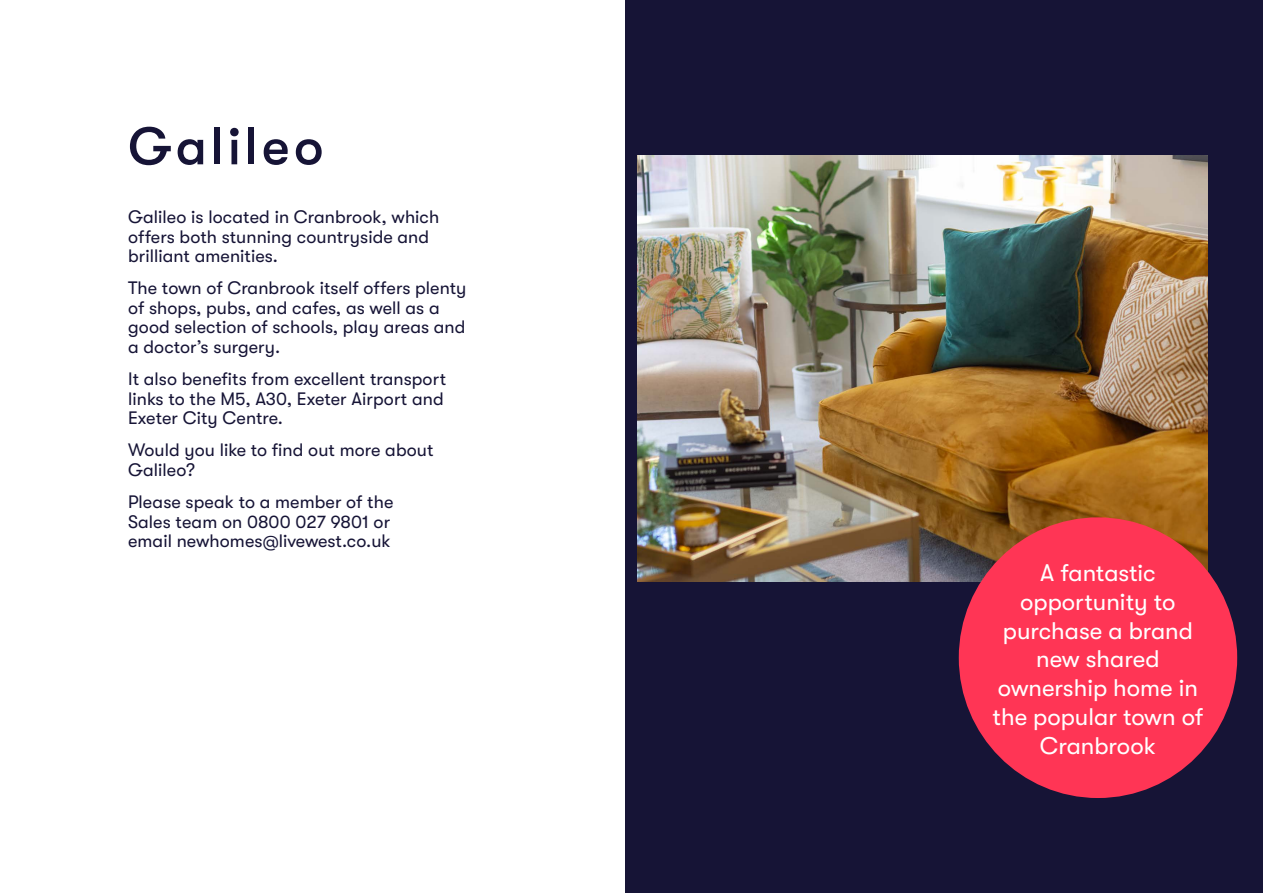
<style>
.page{position:relative;width:1263px;height:893px;background:#fff}
.page>*{position:absolute;margin:0;border:0;box-sizing:border-box;transform-origin:0 0}
.t1{font:500 52.5px "GT Walsheim Pro";letter-spacing:.075em;color:#161436}
.t2{font:24px/28.8px "GT Walsheim Pro";color:#fff;text-align:center}
.t3{font:18px/19.5px "GT Walsheim Pro";letter-spacing:.005em;color:#161436}
</style>
<div class="page">
<div style="left:625px;top:0;width:638px;height:893px;background:#161436"></div>
<img style="left:638px;top:155px;width:570px;height:426px">
<div style="left:959px;top:517px;width:278px;height:281px;background:#ff3555;border-radius:50%"></div>
<h1 class="t1" style="left:128px;top:117px;width:197px">Galileo</h1>
<p class="t3" style="left:128px;top:207px;width:313px">Galileo is located in Cranbrook, which offers both stunning countryside and brilliant amenities.</p>
<p class="t3" style="left:128px;top:279px;width:340px">The town of Cranbrook itself offers plenty of shops, pubs, and cafes, as well as a good selection of schools, play areas and a doctor’s surgery.</p>
<p class="t3" style="left:128px;top:369px;width:319px">It also benefits from excellent transport links to the M5, A30, Exeter Airport and<br>Exeter City Centre.</p>
<p class="t3" style="left:128px;top:441px;width:307px">Would you like to find out more about<br>Galileo?</p>
<p class="t3" style="left:128px;top:492px;width:267px">Please speak to a member of the<br>Sales team on 0800 027 9801 or email newhomes@livewest.co.uk</p>
<h2 class="t2" style="left:992px;top:558px;width:212px">A fantastic opportunity to purchase a brand new shared ownership home in the popular town of<br>Cranbrook</h2>
</div>
